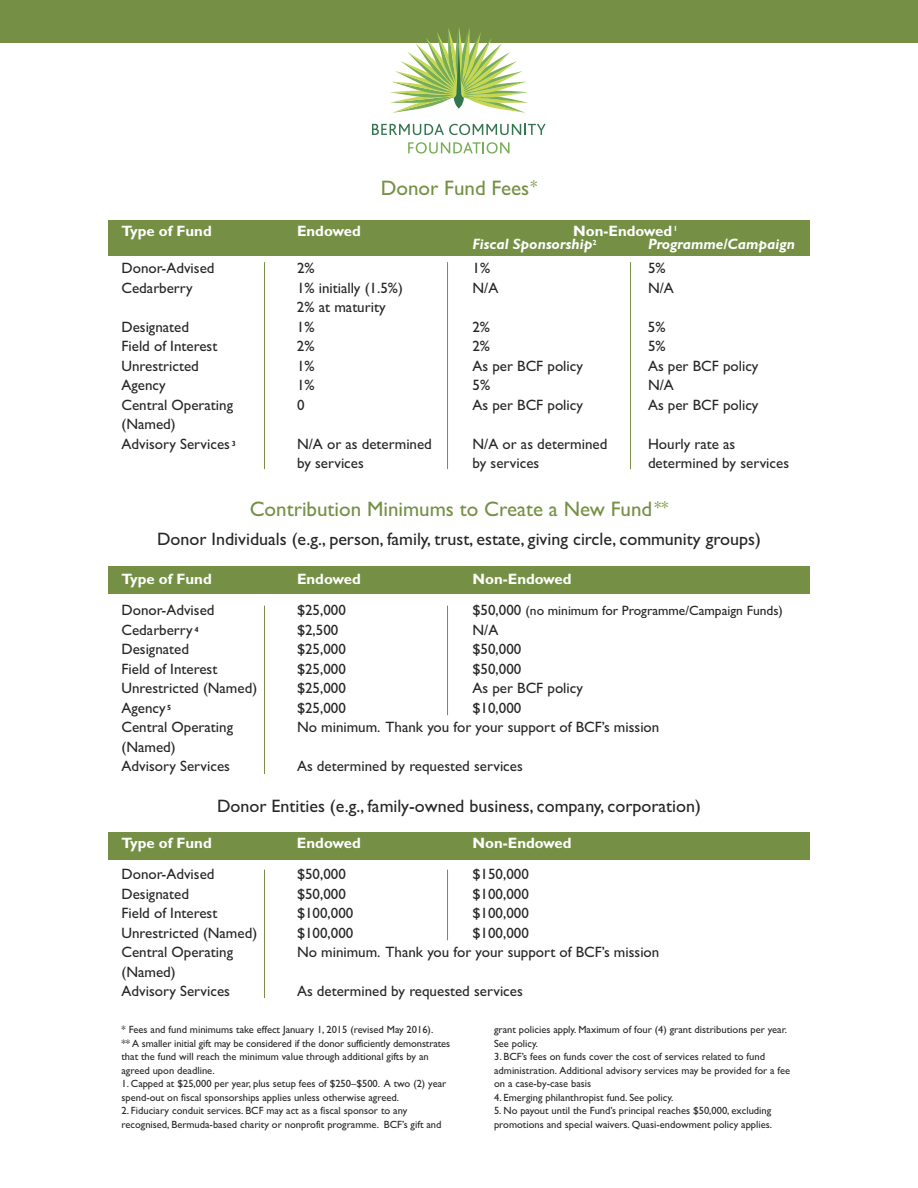
<style>
.page{position:relative;width:918px;height:1188px;background:#fff}
.page>*{position:absolute;margin:0;border:0;box-sizing:border-box;transform-origin:0 0}
.t1{font:21px "Gill Sans";color:#759045}
.t2{font:18px "Gill Sans";color:#272627}
.t3{font:15px/19.5px "Gill Sans";color:#272627}
.t4{font:700 15px "Gill Sans";color:#fff}
.t5{font:italic 700 15px/13.5px "Gill Sans";color:#fff}
.t6{font:13.5px "Gill Sans";color:#272627}
.t7{font:10.5px/13.5px "Gill Sans";color:#272627}
.s1{font-size:16.5px}
.s2{font-style:normal}
.s3{font-size:15px}
</style>
<div class="page">
<div style="left:108px;top:220px;width:702px;height:36px;background:#759045"></div>
<div style="left:108px;top:567px;width:702px;height:27px;background:#759045"></div>
<div style="left:108px;top:832px;width:702px;height:27px;background:#759045"></div>
<div style="left:0;top:0;width:918px;height:43px;background:#759045"></div>
<svg style="left:390px;top:27px;width:138px;height:86px"></svg>
<svg style="left:372px;top:124px;width:174px;height:11px"></svg>
<svg style="left:408px;top:142px;width:102px;height:12px"></svg>
<hr style="left:264px;top:262px;width:1px;height:207px;background:#759045">
<hr style="left:447px;top:262px;width:1px;height:207px;background:#759045">
<hr style="left:630px;top:262px;width:1px;height:207px;background:#759045">
<hr style="left:264px;top:606px;width:1px;height:168px;background:#759045">
<hr style="left:447px;top:606px;width:1px;height:109px;background:#759045">
<hr style="left:264px;top:870px;width:1px;height:128px;background:#759045">
<hr style="left:447px;top:870px;width:1px;height:70px;background:#759045">
<h1 class="t1" style="left:381px;top:176px;width:158px">Donor Fund Fees<span class="s1">*</span></h1>
<p class="t4" style="left:122px;top:222px;width:92px">Type of Fund</p>
<p class="t4" style="left:297px;top:222px;width:65px">Endowed</p>
<p class="t5" style="left:472px;top:224px;width:207px;text-indent:101px"><span class="s2">Non-Endowed</span> <sup>1<br></sup>Fiscal Sponsorship<sup>2</sup></p>
<p class="t5" style="left:648px;top:237px;width:149px">Programme/Campaign</p>
<p class="t3" style="left:122px;top:258px;width:95px">Donor-Advised</p>
<p class="t3" style="left:297px;top:258px;width:19px">2%</p>
<p class="t3" style="left:472px;top:258px;width:19px">1%</p>
<p class="t3" style="left:648px;top:258px;width:19px">5%</p>
<p class="t3" style="left:122px;top:278px;width:73px">Cedarberry</p>
<p class="t3" style="left:297px;top:278px;width:107px">1% initially (1.5%)</p>
<p class="t3" style="left:473px;top:278px;width:27px">N/A</p>
<p class="t3" style="left:648px;top:278px;width:27px">N/A</p>
<p class="t3" style="left:297px;top:297px;width:90px">2% at maturity</p>
<p class="t3" style="left:121px;top:317px;width:69px">Designated</p>
<p class="t3" style="left:297px;top:317px;width:19px">1%</p>
<p class="t3" style="left:472px;top:317px;width:19px">2%</p>
<p class="t3" style="left:648px;top:317px;width:19px">5%</p>
<p class="t3" style="left:121px;top:336px;width:97px">Field of Interest</p>
<p class="t3" style="left:297px;top:336px;width:19px">2%</p>
<p class="t3" style="left:472px;top:336px;width:19px">2%</p>
<p class="t3" style="left:648px;top:336px;width:19px">5%</p>
<p class="t3" style="left:122px;top:356px;width:79px">Unrestricted</p>
<p class="t3" style="left:297px;top:356px;width:19px">1%</p>
<p class="t3" style="left:472px;top:356px;width:112px">As per BCF policy</p>
<p class="t3" style="left:648px;top:356px;width:112px">As per BCF policy</p>
<p class="t3" style="left:122px;top:375px;width:46px">Agency</p>
<p class="t3" style="left:297px;top:375px;width:19px">1%</p>
<p class="t3" style="left:473px;top:375px;width:19px">5%</p>
<p class="t3" style="left:648px;top:375px;width:27px">N/A</p>
<p class="t3" style="left:122px;top:395px;width:113px">Central Operating</p>
<p class="t3" style="left:297px;top:395px;width:9px">0</p>
<p class="t3" style="left:473px;top:395px;width:112px">As per BCF policy</p>
<p class="t3" style="left:648px;top:395px;width:112px">As per BCF policy</p>
<p class="t3" style="left:122px;top:414px;width:116px">(Named)<br>Advisory Services <sup>3</sup></p>
<p class="t3" style="left:297px;top:434px;width:136px">N/A or as determined</p>
<p class="t3" style="left:472px;top:434px;width:136px">N/A or as determined</p>
<p class="t3" style="left:648px;top:434px;width:89px">Hourly rate as</p>
<p class="t3" style="left:297px;top:453px;width:68px">by services</p>
<p class="t3" style="left:473px;top:453px;width:68px">by services</p>
<p class="t3" style="left:648px;top:453px;width:143px">determined by services</p>
<h1 class="t1" style="left:250px;top:497px;width:420px">Contribution Minimums to Create a New Fund<span class="s1">**</span></h1>
<p class="t2" style="left:157px;top:528px;width:605px">Donor Individuals (e.g., person, family, trust, estate, giving circle, community groups)</p>
<p class="t4" style="left:122px;top:570px;width:92px">Type of Fund</p>
<p class="t4" style="left:297px;top:570px;width:65px">Endowed</p>
<p class="t4" style="left:472px;top:570px;width:101px">Non-Endowed</p>
<p class="t3" style="left:122px;top:600px;width:95px">Donor-Advised</p>
<p class="t3" style="left:297px;top:600px;width:50px">$25,000</p>
<p class="t6" style="left:472px;top:603px;width:312px"><span class="s3">$50,000</span> (no minimum for Programme/Campaign Funds)</p>
<p class="t3" style="left:122px;top:620px;width:79px">Cedarberry <sup>4</sup></p>
<p class="t3" style="left:297px;top:620px;width:43px">$2,500</p>
<p class="t3" style="left:472px;top:620px;width:27px">N/A</p>
<p class="t3" style="left:122px;top:639px;width:69px">Designated</p>
<p class="t3" style="left:297px;top:639px;width:50px">$25,000</p>
<p class="t3" style="left:472px;top:639px;width:50px">$50,000</p>
<p class="t3" style="left:122px;top:659px;width:97px">Field of Interest</p>
<p class="t3" style="left:297px;top:659px;width:50px">$25,000</p>
<p class="t3" style="left:473px;top:659px;width:50px">$50,000</p>
<p class="t3" style="left:122px;top:678px;width:137px">Unrestricted (Named)</p>
<p class="t3" style="left:297px;top:678px;width:50px">$25,000</p>
<p class="t3" style="left:473px;top:678px;width:112px">As per BCF policy</p>
<p class="t3" style="left:122px;top:698px;width:51px">Agency <sup>5</sup></p>
<p class="t3" style="left:297px;top:698px;width:50px">$25,000</p>
<p class="t3" style="left:472px;top:698px;width:50px">$10,000</p>
<p class="t3" style="left:122px;top:717px;width:113px">Central Operating</p>
<p class="t3" style="left:297px;top:717px;width:364px">No minimum. Thank you for your support of BCF’s mission</p>
<p class="t3" style="left:122px;top:737px;width:110px">(Named)<br>Advisory Services</p>
<p class="t3" style="left:297px;top:756px;width:227px">As determined by requested services</p>
<p class="t2" style="left:217px;top:795px;width:485px">Donor Entities (e.g., family-owned business, company, corporation)</p>
<p class="t4" style="left:122px;top:834px;width:92px">Type of Fund</p>
<p class="t4" style="left:297px;top:834px;width:65px">Endowed</p>
<p class="t4" style="left:472px;top:834px;width:101px">Non-Endowed</p>
<p class="t3" style="left:122px;top:864px;width:95px">Donor-Advised</p>
<p class="t3" style="left:297px;top:864px;width:50px">$50,000</p>
<p class="t3" style="left:473px;top:864px;width:58px">$150,000</p>
<p class="t3" style="left:122px;top:884px;width:69px">Designated</p>
<p class="t3" style="left:297px;top:884px;width:50px">$50,000</p>
<p class="t3" style="left:473px;top:884px;width:58px">$100,000</p>
<p class="t3" style="left:122px;top:903px;width:97px">Field of Interest</p>
<p class="t3" style="left:297px;top:903px;width:58px">$100,000</p>
<p class="t3" style="left:473px;top:903px;width:58px">$100,000</p>
<p class="t3" style="left:122px;top:923px;width:137px">Unrestricted (Named)</p>
<p class="t3" style="left:297px;top:923px;width:58px">$100,000</p>
<p class="t3" style="left:473px;top:923px;width:58px">$100,000</p>
<p class="t3" style="left:122px;top:942px;width:113px">Central Operating</p>
<p class="t3" style="left:297px;top:942px;width:364px">No minimum. Thank you for your support of BCF’s mission</p>
<p class="t3" style="left:121px;top:962px;width:110px">(Named)<br>Advisory Services</p>
<p class="t3" style="left:297px;top:981px;width:227px">As determined by requested services</p>
<p class="t7" style="left:121px;top:1023px;width:330px">* Fees and fund minimums take effect January 1, 2015 (revised May 2016).<br>** A smaller initial gift may be considered if the donor sufficiently demonstrates that the fund will reach the minimum value through additional gifts by an agreed upon deadline.</p>
<p class="t7" style="left:121px;top:1077px;width:326px">1. Capped at $25,000 per year, plus setup fees of $250–$500. A two (2) year spend-out on fiscal sponsorships applies unless otherwise agreed.</p>
<p class="t7" style="left:121px;top:1104px;width:322px">2. Fiduciary conduit services. BCF may act as a fiscal sponsor to any recognised, Bermuda-based charity or nonprofit programme. BCF’s gift and</p>
<p class="t7" style="left:494px;top:1023px;width:295px">grant policies apply. Maximum of four (4) grant distributions per year.<br>See policy.</p>
<p class="t7" style="left:494px;top:1050px;width:298px">3. BCF’s fees on funds cover the cost of services related to fund administration. Additional advisory services may be provided for a fee on a case-by-case basis</p>
<p class="t7" style="left:494px;top:1090px;width:181px">4. Emerging philanthropist fund. See policy.</p>
<p class="t7" style="left:494px;top:1104px;width:280px">5. No payout until the Fund’s principal reaches $50,000, excluding promotions and special waivers. Quasi-endowment policy applies.</p>
</div>
